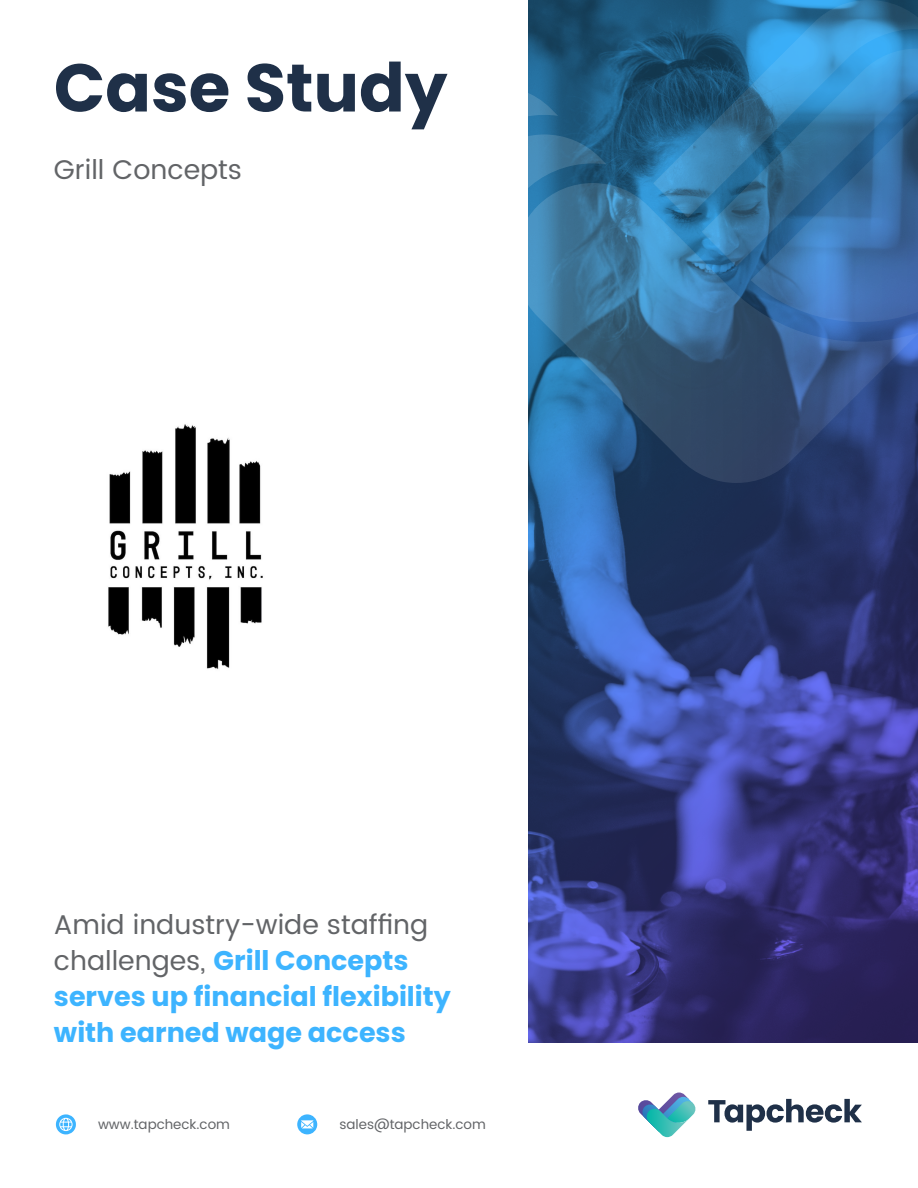
<style>
.page{position:relative;width:918px;height:1188px;background:#fff}
.page>*{position:absolute;margin:0;border:0;box-sizing:border-box;transform-origin:0 0}
.t1{font:700 67.5px "Poppins";color:#1f3048}
.t2{font:700 27px/36px "Poppins";color:#3db4ff}
.t3{font:27px "Poppins";color:#626467}
.t4{font:13.5px "Poppins";color:#626467}
.s1{font-weight:400;color:#626467}
</style>
<div class="page">
<svg style="left:56px;top:1114px;width:20px;height:20px"></svg>
<svg style="left:297px;top:1114px;width:20px;height:20px"></svg>
<svg style="left:708px;top:1099px;width:154px;height:32px"></svg>
<svg style="left:638px;top:1093px;width:58px;height:44px"></svg>
<svg style="left:528px;top:483px;width:390px;height:559px;background:#323c7e"></svg>
<svg style="left:528px;top:0;width:390px;height:483px;background:#316896"></svg>
<img style="left:108px;top:424px;width:155px;height:246px">
<h1 class="t1" style="left:54px;top:49px;width:395px">Case Study</h1>
<p class="t3" style="left:54px;top:150px;width:190px">Grill Concepts</p>
<p class="t2" style="left:54px;top:907px;width:398px"><span class="s1">Amid industry-wide staffing challenges,</span> Grill Concepts serves up financial flexibility with earned wage access</p>
<p class="t4" style="left:98px;top:1114px;width:133px">www.tapcheck.com</p>
<p class="t4" style="left:339px;top:1114px;width:148px">sales@tapcheck.com</p>
</div>
